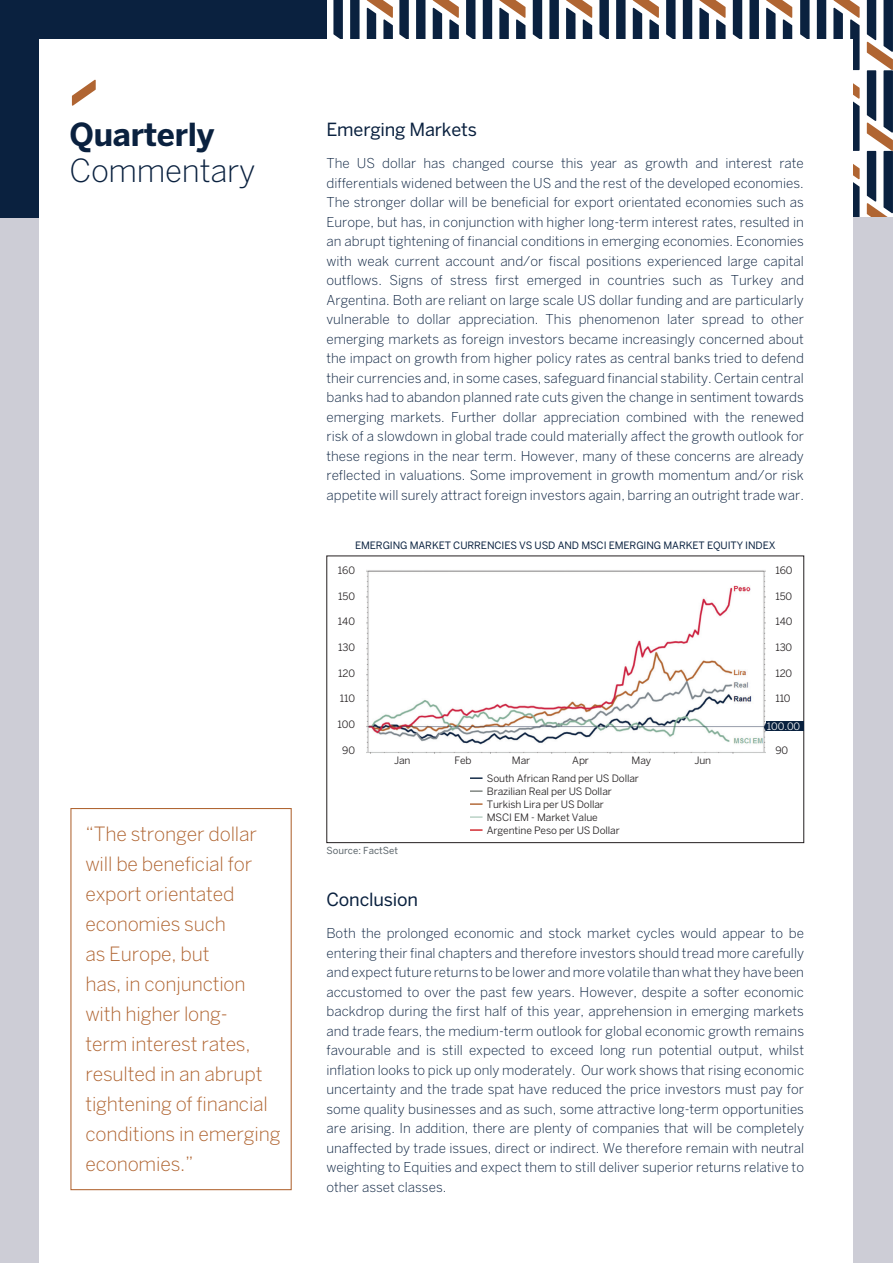
<style>
.page{position:relative;width:893px;height:1263px;background:#fff}
.page>*{position:absolute;margin:0;border:0;box-sizing:border-box;transform-origin:0 0}
.t1{font:300 31.5px "Benton Sans";letter-spacing:-.01em;color:#0a213f}
.t2{font:700 31.5px "Benton Sans";letter-spacing:-.01em;color:#0a213f}
.t3{font:300 19.5px/30px "Benton Sans";letter-spacing:-.01em;color:#b06532}
.t4{font:18px "Benton Sans";letter-spacing:-.01em;color:#0a213f}
.t5{font:300 13.5px/19.5px "Benton Sans";color:#0a213f;text-align:justify}
.t6{font:10.05px/12.9px "Benton Sans";letter-spacing:-.01em;color:#231f20}
.t7{font:10.05px "Benton Sans";letter-spacing:-.01em;color:#09213f}
.t8{font:10.05px "Benton Sans";color:#fff}
.t9{font:9.6px "Benton Sans";color:#5b656b}
</style>
<div class="page">
<svg style="left:367px;top:0;width:26px;height:39px"></svg>
<svg style="left:333px;top:0;width:27px;height:39px"></svg>
<svg style="left:766px;top:0;width:26px;height:39px"></svg>
<svg style="left:699px;top:0;width:27px;height:39px"></svg>
<svg style="left:633px;top:0;width:26px;height:39px"></svg>
<svg style="left:566px;top:0;width:26px;height:39px"></svg>
<svg style="left:499px;top:0;width:27px;height:39px"></svg>
<svg style="left:433px;top:0;width:26px;height:39px"></svg>
<svg style="left:733px;top:0;width:26px;height:39px"></svg>
<svg style="left:666px;top:0;width:26px;height:39px"></svg>
<svg style="left:599px;top:0;width:27px;height:39px"></svg>
<svg style="left:533px;top:0;width:26px;height:39px"></svg>
<svg style="left:466px;top:0;width:26px;height:39px"></svg>
<svg style="left:399px;top:0;width:26px;height:39px"></svg>
<svg style="left:833px;top:0;width:27px;height:217px"></svg>
<svg style="left:867px;top:0;width:26px;height:217px"></svg>
<svg style="left:800px;top:0;width:26px;height:39px"></svg>
<div style="left:0;top:217px;width:893px;height:1046px;background:#cdcdd6"></div>
<div style="left:0;top:0;width:326px;height:217px;background:#0a213f"></div>
<div style="left:40px;top:40px;width:813px;height:1223px;background:#fff"></div>
<svg style="left:67px;top:39px;width:59px;height:67px"></svg>
<div style="left:327px;top:556px;width:477px;height:287px;border:1px solid #231f20"></div>
<svg style="left:470px;top:777px;width:13px;height:2px"></svg>
<svg style="left:470px;top:790px;width:13px;height:2px"></svg>
<svg style="left:470px;top:803px;width:13px;height:2px"></svg>
<svg style="left:470px;top:816px;width:13px;height:2px"></svg>
<svg style="left:470px;top:829px;width:13px;height:2px"></svg>
<div style="left:763px;top:721px;width:41px;height:10px;background:#09213f"></div>
<img style="left:366px;top:570px;width:400px;height:184px">
<div style="left:70px;top:808px;width:222px;height:382px;border:1px solid #b06532"></div>
<h1 class="t2" style="left:70px;top:116px;width:146px">Quarterly</h1>
<h1 class="t1" style="left:70px;top:152px;width:187px">Commentary</h1>
<h2 class="t3" style="left:85px;top:819px;width:197px">“The stronger dollar will be beneficial for export orientated economies such<br>as Europe, but<br>has, in conjunction with higher long-<br>term interest rates, resulted in an abrupt tightening of financial conditions in emerging economies.”</h2>
<h3 class="t4" style="left:326px;top:119px;width:152px">Emerging Markets</h3>
<p class="t5" style="left:326px;top:153px;width:479px">The US dollar has changed course this year as growth and interest rate differentials widened between the US and the rest of the developed economies.<br>The stronger dollar will be beneficial for export orientated economies such as Europe, but has, in conjunction with higher long-term interest rates, resulted in an abrupt tightening of financial conditions in emerging economies. Economies with weak current account and/or fiscal positions experienced large capital outflows. Signs of stress first emerged in countries such as Turkey and Argentina. Both are reliant on large scale US dollar funding and are particularly vulnerable to dollar appreciation. This phenomenon later spread to other emerging markets as foreign investors became increasingly concerned about the impact on growth from higher policy rates as central banks tried to defend their currencies and, in some cases, safeguard financial stability. Certain central banks had to abandon planned rate cuts given the change in sentiment towards emerging markets. Further dollar appreciation combined with the renewed risk of a slowdown in global trade could materially affect the growth outlook for these regions in the near term. However, many of these concerns are already reflected in valuations. Some improvement in growth momentum and/or risk appetite will surely attract foreign investors again, barring an outright trade war.</p>
<p class="t7" style="left:355px;top:540px;width:422px">EMERGING MARKET CURRENCIES VS USD AND MSCI EMERGING MARKET EQUITY INDEX</p>
<p class="t6" style="left:338px;top:564px;width:19px">160</p>
<p class="t6" style="left:775px;top:564px;width:19px">160</p>
<p class="t6" style="left:338px;top:590px;width:18px">150</p>
<p class="t6" style="left:775px;top:590px;width:18px">150</p>
<p class="t6" style="left:338px;top:615px;width:19px">140</p>
<p class="t6" style="left:775px;top:615px;width:19px">140</p>
<p class="t6" style="left:338px;top:641px;width:18px">130</p>
<p class="t6" style="left:775px;top:641px;width:18px">130</p>
<p class="t6" style="left:338px;top:666px;width:18px">120</p>
<p class="t6" style="left:775px;top:666px;width:18px">120</p>
<p class="t6" style="left:340px;top:692px;width:17px">110</p>
<p class="t6" style="left:775px;top:692px;width:17px">110</p>
<p class="t6" style="left:337px;top:718px;width:19px">100</p>
<p class="t6" style="left:342px;top:743px;width:14px">90</p>
<p class="t6" style="left:775px;top:743px;width:14px">90</p>
<p class="t8" style="left:767px;top:720px;width:35px">100.00</p>
<p class="t6" style="left:394px;top:754px;width:18px">Jan</p>
<p class="t6" style="left:454px;top:754px;width:19px">Feb</p>
<p class="t6" style="left:512px;top:754px;width:20px">Mar</p>
<p class="t6" style="left:572px;top:754px;width:18px">Apr</p>
<p class="t6" style="left:632px;top:754px;width:21px">May</p>
<p class="t6" style="left:694px;top:754px;width:18px">Jun</p>
<p class="t9" style="left:326px;top:845px;width:73px">Source: FactSet</p>
<p class="t6" style="left:487px;top:772px;width:154px">South African Rand per US Dollar<br>Brazilian Real per US Dollar<br>Turkish Lira per US Dollar<br>MSCI EM - Market Value<br>Argentine Peso per US Dollar</p>
<h3 class="t4" style="left:326px;top:889px;width:93px">Conclusion</h3>
<p class="t5" style="left:326px;top:923px;width:479px">Both the prolonged economic and stock market cycles would appear to be entering their final chapters and therefore investors should tread more carefully and expect future returns to be lower and more volatile than what they have been accustomed to over the past few years. However, despite a softer economic backdrop during the first half of this year, apprehension in emerging markets and trade fears, the medium-term outlook for global economic growth remains favourable and is still expected to exceed long run potential output, whilst inflation looks to pick up only moderately. Our work shows that rising economic uncertainty and the trade spat have reduced the price investors must pay for some quality businesses and as such, some attractive long-term opportunities are arising. In addition, there are plenty of companies that will be completely unaffected by trade issues, direct or indirect. We therefore remain with neutral weighting to Equities and expect them to still deliver superior returns relative to other asset classes.</p>
</div>
